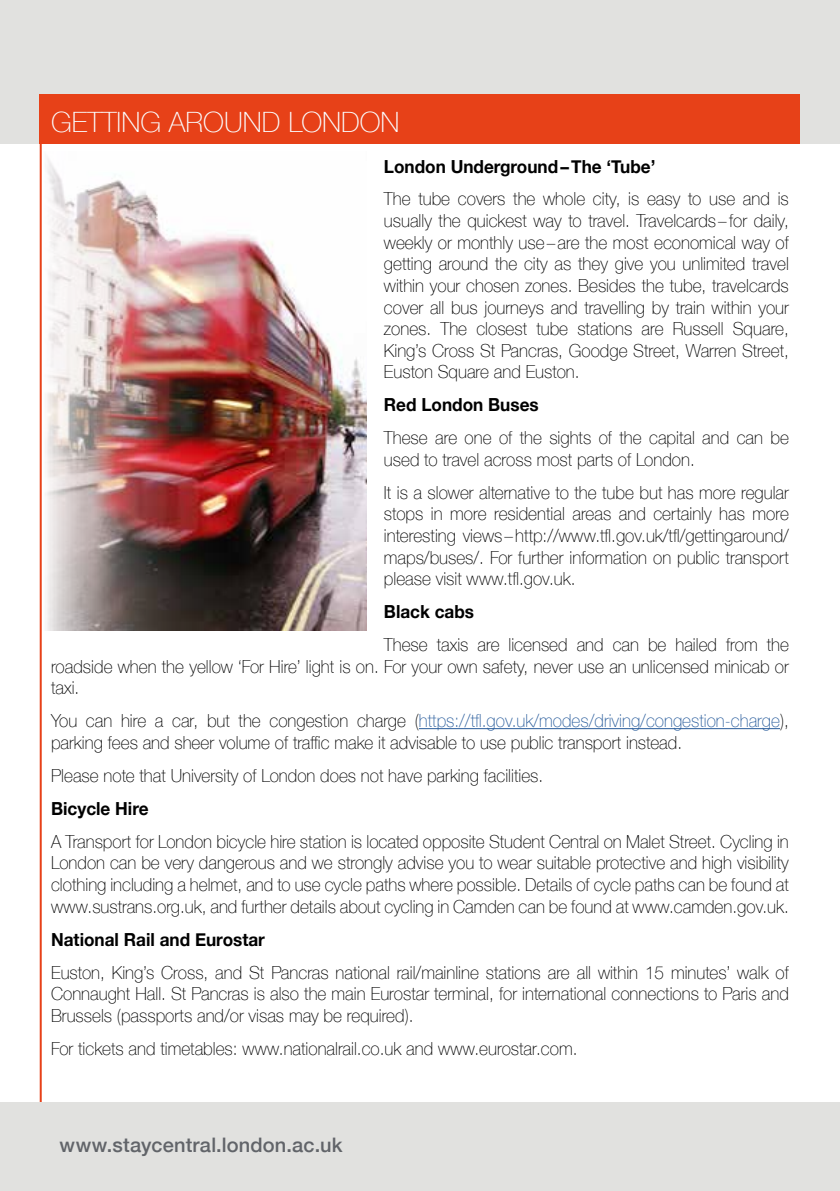
<style>
.page{position:relative;width:840px;height:1191px;background:#fff}
.page>*{position:absolute;margin:0;border:0;box-sizing:border-box;transform-origin:0 0}
.t1{font:100 28px "Helvetica Neue";color:#fbfdff}
.t2{font:500 20px "Helvetica Neue";letter-spacing:.01em;color:#616469}
.t3{font:100 18px/21.6px "Helvetica Neue";color:#000;text-align:justify;scale:.95 1}
.t4{font:700 18px "Helvetica Neue";color:#000;scale:.95 1}
.s1{color:#275b9b}
</style>
<div class="page">
<div style="left:0;top:0;width:839px;height:144px;background:#e1e1df"></div>
<hr style="left:40px;top:109px;width:2px;height:1009px;background:#e74118">
<hr style="left:418px;top:728px;width:361px;height:1px;background:#275b9b">
<img style="left:45px;top:159px;width:321px;height:471px">
<div style="left:40px;top:94px;width:759px;height:50px;background:#e74118"></div>
<div style="left:0;top:1102px;width:839px;height:89px;background:#e1e1df"></div>
<h1 class="t1" style="left:51px;top:101px;width:350px">GETTING AROUND LONDON</h1>
<p class="t4" style="left:384px;top:152px;width:287px">London Underground–The ‘Tube’</p>
<p class="t3" style="left:384px;top:187px;width:427px">The tube covers the whole city, is easy to use and is usually the quickest way to travel. Travelcards–for daily, weekly or monthly use– are the most economical way of getting around the city as they give you unlimited travel within your chosen zones. Besides the tube, travelcards cover all bus journeys and travelling by train within your zones. The closest tube stations are Russell Square, King’s Cross St Pancras, Goodge Street, Warren Street, Euston Square and Euston.</p>
<p class="t4" style="left:384px;top:391px;width:164px">Red London Buses</p>
<p class="t3" style="left:384px;top:426px;width:427px">These are one of the sights of the capital and can be used to travel across most parts of London.</p>
<p class="t3" style="left:384px;top:481px;width:427px">It is a slower alternative to the tube but has more regular stops in more residential areas and certainly has more interesting views –http://www.tfl.gov.uk/tfl/gettingaround/ maps/buses/. For further information on public transport please visit www.tfl.gov.uk.</p>
<p class="t4" style="left:384px;top:597px;width:96px">Black cabs</p>
<p class="t3" style="left:51px;top:633px;width:777px;text-indent:332px">These taxis are licensed and can be hailed from the roadside when the yellow ‘For Hire’ light is on. For your own safety, never use an unlicensed minicab or taxi.</p>
<p class="t3" style="left:51px;top:709px;width:777px">You can hire a car, but the congestion charge (<span class="s1">https://tfl.gov.uk/modes/driving/congestion-charge</span>), parking fees and sheer volume of traffic make it advisable to use public transport instead.</p>
<p class="t3" style="left:51px;top:764px;width:519px">Please note that University of London does not have parking facilities.</p>
<p class="t4" style="left:51px;top:794px;width:104px">Bicycle Hire</p>
<p class="t3" style="left:51px;top:829px;width:777px">A Transport for London bicycle hire station is located opposite Student Central on Malet Street. Cycling in London can be very dangerous and we strongly advise you to wear suitable protective and high visibility clothing including a helmet, and to use cycle paths where possible. Details of cycle paths can be found at www.sustrans.org.uk, and further details about cycling in Camden can be found at www.camden.gov.uk.</p>
<p class="t4" style="left:51px;top:925px;width:226px">National Rail and Eurostar</p>
<p class="t3" style="left:51px;top:960px;width:777px">Euston, King’s Cross, and St Pancras national rail/mainline stations are all within 15 minutes’ walk of Connaught Hall. St Pancras is also the main Eurostar terminal, for international connections to Paris and Brussels (passports and/or visas may be required).</p>
<p class="t3" style="left:51px;top:1036px;width:555px">For tickets and timetables: www.nationalrail.co.uk and www.eurostar.com.</p>
<p class="t2" style="left:60px;top:1128px;width:284px">www.staycentral.london.ac.uk</p>
</div>
